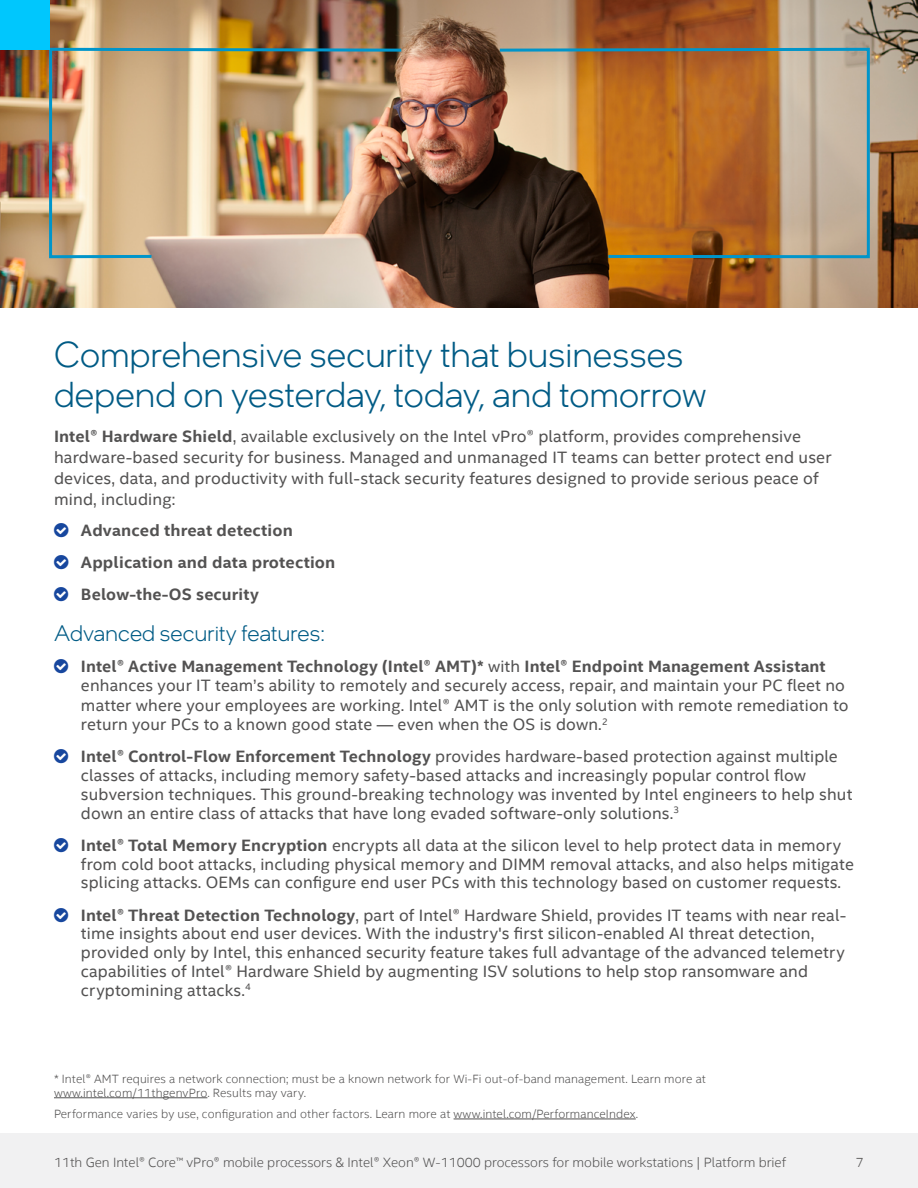
<style>
.page{position:relative;width:918px;height:1188px;background:#fff}
.page>*{position:absolute;margin:0;border:0;box-sizing:border-box;transform-origin:0 0}
.t1{font:300 36px/40.5px "Intel One Display";letter-spacing:.01em;color:#005b85}
.t2{font:300 22.5px "Intel One Display";letter-spacing:.01em;color:#005b85}
.t3{font:16.5px/18.8px "Intel Clear";letter-spacing:.01em;color:#535252}
.t4{font:700 16.5px/32.2px "Intel Clear";letter-spacing:.01em;color:#535252}
.t5{font:300 13.5px "Intel Clear";color:#535252}
.t6{font:300 12px/14.4px "Intel Clear";letter-spacing:.01em;color:#535252}
.s1{font-weight:700}
</style>
<div class="page">
<div style="left:0;top:1134px;width:918px;height:54px;background:#f1f1f2"></div>
<img style="left:0;top:0;width:918px;height:308px">
<hr style="left:54px;top:1097px;width:153px;height:1px;background:#535252">
<hr style="left:454px;top:1119px;width:182px;height:1px;background:#535252">
<img style="left:48px;top:46px;width:356px;height:214px">
<svg style="left:497px;top:46px;width:374px;height:214px;background:#a57a4d"></svg>
<div style="left:0;top:0;width:49px;height:49px;background:#00c7fd"></div>
<h1 class="t1" style="left:54px;top:334px;width:654px">Comprehensive security that businesses depend on yesterday, today, and tomorrow</h1>
<p class="t3" style="left:54px;top:425px;width:779px;line-height:21px"><span class="s1">Intel® Hardware Shield</span>, available exclusively on the Intel vPro® platform, provides comprehensive hardware-based security for business. Managed and unmanaged IT teams can better protect end user devices, data, and productivity with full-stack security features designed to provide serious peace of mind, including:</p>
<p class="t4" style="left:81px;top:514px;width:256px">Advanced threat detection<br>Application and data protection<br>Below-the-OS security</p>
<h2 class="t2" style="left:54px;top:619px;width:272px">Advanced security features:</h2>
<p class="t3" style="left:81px;top:656px;width:769px;line-height:19.5px"><span class="s1">Intel® Active Management Technology (Intel® AMT)*</span> with <span class="s1">Intel® Endpoint Management Assistant </span>enhances your IT team’s ability to remotely and securely access, repair, and maintain your PC fleet no matter where your employees are working. Intel® AMT is the only solution with remote remediation to return your PCs to a known good state — even when the OS is down.<sup>2</sup></p>
<p class="t3" style="left:81px;top:747px;width:773px"><span class="s1">Intel® Control-Flow Enforcement Technology</span> provides hardware-based protection against multiple classes of attacks, including memory safety-based attacks and increasingly popular control flow subversion techniques. This ground-breaking technology was invented by Intel engineers to help shut down an entire class of attacks that have long evaded software-only solutions.<sup>3</sup></p>
<p class="t3" style="left:81px;top:835px;width:775px"><span class="s1">Intel® Total Memory Encryption</span> encrypts all data at the silicon level to help protect data in memory from cold boot attacks, including physical memory and DIMM removal attacks, and also helps mitigate splicing attacks. OEMs can configure end user PCs with this technology based on customer requests.</p>
<p class="t3" style="left:81px;top:905px;width:767px"><span class="s1">Intel® Threat Detection Technology</span>, part of Intel® Hardware Shield, provides IT teams with near real&shy;time insights about end user devices. With the industry's first silicon-enabled AI threat detection, provided only by Intel, this enhanced security feature takes full advantage of the advanced telemetry capabilities of Intel® Hardware Shield by augmenting ISV solutions to help stop ransomware and cryptomining attacks.<sup>4</sup></p>
<p class="t6" style="left:54px;top:1071px;width:654px">* Intel® AMT requires a network connection; must be a known network for Wi-Fi out-of-band management. Learn more at www.intel.com/11thgenvPro. Results may vary.</p>
<p class="t6" style="left:54px;top:1106px;width:586px">Performance varies by use, configuration and other factors. Learn more at www.intel.com/PerformanceIndex.</p>
<p class="t5" style="left:54px;top:1153px;width:734px">11th Gen Intel® Core™ vPro® mobile processors &amp; Intel® Xeon® W-11000 processors for mobile workstations | Platform brief</p>
<p class="t5" style="left:856px;top:1153px;width:10px">7</p>
</div>
